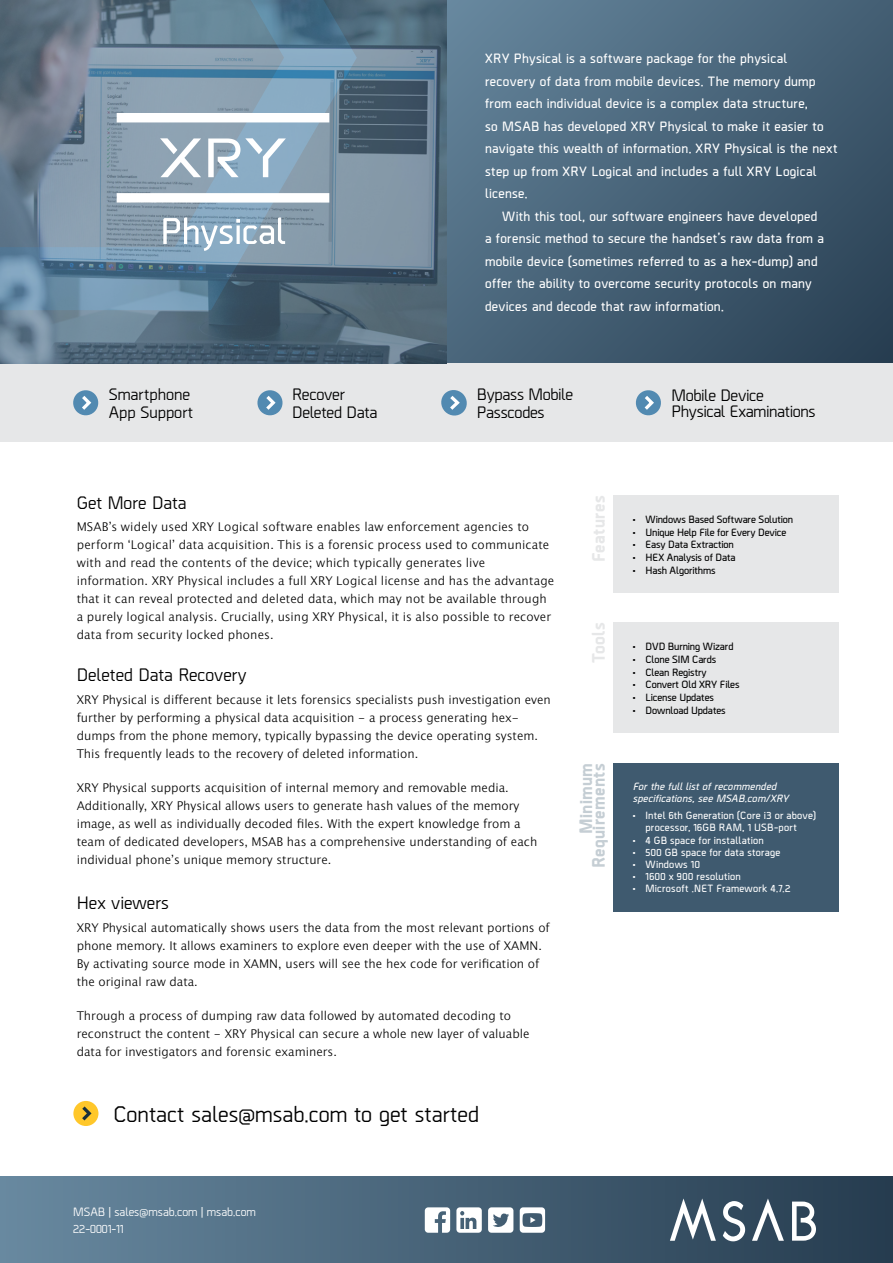
<style>
.page{position:relative;width:893px;height:1263px;background:#fff}
.page>*{position:absolute;margin:0;border:0;box-sizing:border-box;transform-origin:0 0}
.t1{font:500 22.5px "Borda";color:#000}
.t2{font:500 18px "Borda";color:#000}
.t3{font:800 18px/12.8px "Borda";letter-spacing:.02em;color:#c5ced4;text-align:right}
.t4{font:800 18px "Borda";letter-spacing:.02em;color:#e6e7e8}
.t5{font:500 16.5px/18px "Borda";letter-spacing:-.015em;color:#000}
.t6{font:600 13.5px/22.5px "Borda";letter-spacing:.02em;color:#fff}
.t7{font:300 12px/18px "Lucida Grande";color:#000}
.t8{font:500 12px/16.5px "Borda";color:#fff}
.t9{font:600 10.5px "Borda";letter-spacing:-.01em;color:#000}
.t10{font:600 10.5px/12.8px "Borda";letter-spacing:.02em;color:#fff}
.t11{font:italic 600 10.5px/12px "Borda";letter-spacing:.015em;color:#fff}
</style>
<div class="page">
<svg style="left:447px;top:0;width:446px;height:364px;background:#476277"></svg>
<div style="left:0;top:364px;width:893px;height:78px;background:#e6e7e8"></div>
<svg style="left:0;top:0;width:446px;height:364px;background:#597082"></svg>
<svg style="left:0;top:0;width:358px;height:312px;background:#718a9e"></svg>
<div style="left:613px;top:495px;width:226px;height:98px;background:#e6e7e8"></div>
<svg style="left:635px;top:390px;width:26px;height:26px"></svg>
<svg style="left:257px;top:390px;width:26px;height:26px"></svg>
<svg style="left:441px;top:390px;width:26px;height:26px"></svg>
<svg style="left:73px;top:390px;width:26px;height:26px"></svg>
<div style="left:613px;top:623px;width:226px;height:110px;background:#e6e7e8"></div>
<div style="left:613px;top:763px;width:226px;height:149px;background:#3f5a6f"></div>
<div style="left:73px;top:1101px;width:25px;height:25px;background:#ffc72a;border-radius:50%"></div>
<svg style="left:82px;top:1103px;width:12px;height:21px"></svg>
<svg style="left:117px;top:113px;width:212px;height:9px"></svg>
<svg style="left:117px;top:193px;width:212px;height:10px"></svg>
<svg style="left:208px;top:138px;width:78px;height:39px"></svg>
<svg style="left:160px;top:138px;width:41px;height:39px"></svg>
<svg style="left:163px;top:217px;width:122px;height:34px"></svg>
<div style="left:0;top:1177px;width:893px;height:86px;background:linear-gradient(to right,#6889a0,#263c4f)"></div>
<svg style="left:723px;top:1201px;width:22px;height:40px"></svg>
<svg style="left:792px;top:1201px;width:24px;height:40px"></svg>
<svg style="left:752px;top:1198px;width:32px;height:43px"></svg>
<svg style="left:670px;top:1198px;width:46px;height:43px"></svg>
<svg style="left:456px;top:1207px;width:26px;height:26px"></svg>
<svg style="left:488px;top:1207px;width:25px;height:26px"></svg>
<svg style="left:425px;top:1207px;width:25px;height:26px"></svg>
<svg style="left:520px;top:1207px;width:25px;height:26px"></svg>
<h3 class="t5" style="left:109px;top:384px;width:86px">Smartphone<br>App Support</h3>
<p class="t6" style="left:485px;top:46px;width:354px">XRY Physical is a software package for the physical recovery of data from mobile devices. The memory dump from each individual device is a complex data structure,<br>so MSAB has developed XRY Physical to make it easier to navigate this wealth of information. XRY Physical is the next step up from XRY Logical and includes a full XRY Logical license.</p>
<p class="t6" style="left:485px;top:204px;width:340px;text-indent:17px">With this tool, our software engineers have developed a forensic method to secure the handset’s raw data from a mobile device (sometimes referred to as a hex-dump) and offer the ability to overcome security protocols on many devices and decode that raw information.</p>
<h3 class="t5" style="left:292px;top:384px;width:87px">Recover<br>Deleted Data</h3>
<h3 class="t5" style="left:477px;top:384px;width:98px">Bypass Mobile<br>Passcodes</h3>
<h3 class="t5" style="left:671px;top:386px;width:146px;line-height:16.5px">Mobile Device<br>Physical Examinations</h3>
<h2 class="t2" style="left:77px;top:490px;width:111px">Get More Data</h2>
<p class="t7" style="left:77px;top:517px;width:479px">MSAB’s widely used XRY Logical software enables law enforcement agencies to perform ‘Logical’ data acquisition. This is a forensic process used to communicate with and read the contents of the device; which typically generates live information. XRY Physical includes a full XRY Logical license and has the advantage that it can reveal protected and deleted data, which may not be available through a purely logical analysis. Crucially, using XRY Physical, it is also possible to recover data from security locked phones.</p>
<h2 class="t2" style="left:77px;top:663px;width:171px">Deleted Data Recovery</h2>
<p class="t7" style="left:77px;top:690px;width:476px">XRY Physical is different because it lets forensics specialists push investigation even further by performing a physical data acquisition - a process generating hex&shy;dumps from the phone memory, typically bypassing the device operating system.<br>This frequently leads to the recovery of deleted information.</p>
<p class="t7" style="left:77px;top:778px;width:462px">XRY Physical supports acquisition of internal memory and removable media.<br>Additionally, XRY Physical allows users to generate hash values of the memory image, as well as individually decoded files. With the expert knowledge from a team of dedicated developers, MSAB has a comprehensive understanding of each individual phone’s unique memory structure.</p>
<h2 class="t2" style="left:77px;top:891px;width:94px">Hex viewers</h2>
<p class="t7" style="left:77px;top:918px;width:475px">XRY Physical automatically shows users the data from the most relevant portions of phone memory. It allows examiners to explore even deeper with the use of XAMN.<br>By activating source mode in XAMN, users will see the hex code for verification of the original raw data.</p>
<p class="t7" style="left:77px;top:1006px;width:454px">Through a process of dumping raw data followed by automated decoding to reconstruct the content - XRY Physical can secure a whole new layer of valuable data for investigators and forensic examiners.</p>
<h1 class="t1" style="left:113px;top:1099px;width:367px">Contact sales@msab.com to get started</h1>
<h2 class="t4" style="left:585px;top:562px;width:68px;rotate:-90deg">Features</h2>
<h2 class="t4" style="left:585px;top:663px;width:42px;rotate:-90deg">Tools</h2>
<h2 class="t3" style="left:578px;top:868px;width:106px;rotate:-90deg">Minimum<br>Requirements</h2>
<p class="t9" style="left:633px;top:512px;width:162px">• Windows Based Software Solution</p>
<p class="t9" style="left:633px;top:524px;width:155px">• Unique Help File for Every Device</p>
<p class="t9" style="left:633px;top:537px;width:103px">• Easy Data Extraction</p>
<p class="t9" style="left:633px;top:550px;width:104px">• HEX Analysis of Data</p>
<p class="t9" style="left:633px;top:563px;width:84px">• Hash Algorithms</p>
<p class="t9" style="left:633px;top:639px;width:102px">• DVD Burning Wizard</p>
<p class="t9" style="left:633px;top:652px;width:85px">• Clone SIM Cards</p>
<p class="t9" style="left:633px;top:664px;width:76px">• Clean Registry</p>
<p class="t9" style="left:633px;top:677px;width:108px">• Convert Old XRY Files</p>
<p class="t9" style="left:633px;top:690px;width:83px">• License Updates</p>
<p class="t9" style="left:633px;top:703px;width:95px">• Download Updates</p>
<p class="t11" style="left:633px;top:780px;width:157px">For the full list of recommended specifications, see MSAB.com/XRY</p>
<p class="t10" style="left:645px;top:808px;width:172px;text-indent:-13px">• Intel 6th Generation (Core i3 or above) processor, 16GB RAM, 1 USB-port</p>
<p class="t10" style="left:633px;top:833px;width:133px">• 4 GB space for installation</p>
<p class="t10" style="left:633px;top:845px;width:149px">• 500 GB space for data storage</p>
<p class="t10" style="left:633px;top:857px;width:69px">• Windows 10</p>
<p class="t10" style="left:633px;top:869px;width:109px">• 1600 x 900 resolution</p>
<p class="t10" style="left:633px;top:881px;width:159px">• Microsoft .NET Framework 4.7.2</p>
<p class="t8" style="left:73px;top:1203px;width:184px">MSAB | sales@msab.com | msab.com<br>22-0001-11</p>
</div>
